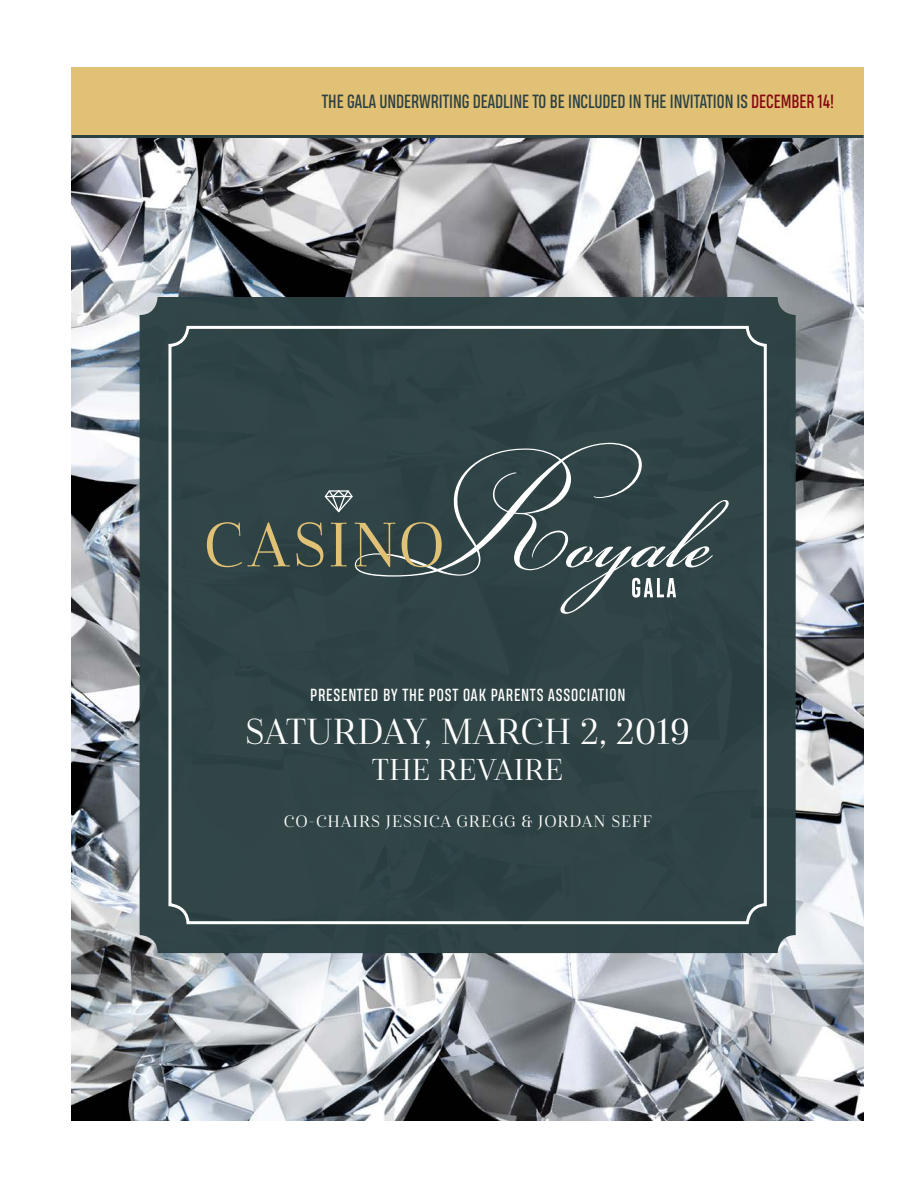
<style>
.page{position:relative;width:918px;height:1188px;background:#fff}
.page>*{position:absolute;margin:0;border:0;box-sizing:border-box;transform-origin:0 0}
.t1{font:36px "Cabrito Didone Nor Reg";letter-spacing:-.005em;color:#fff}
.t2{font:30px "Cabrito Didone Nor Reg";color:#fff}
.t3{font:18px "Heading Pro";color:#2c4143}
.t4{font:16.5px "Heading Pro";letter-spacing:.05em;color:#fff}
.t5{font:16.5px "Cabrito Didone Nor Reg";letter-spacing:.05em;color:#fff}
.s1{color:#86090f}
</style>
<div class="page">
<img style="left:72px;top:138px;width:792px;height:982px">
<div style="left:140px;top:297px;width:656px;height:656px;background:#2c4143;border-radius:18px"></div>
<div style="left:72px;top:68px;width:792px;height:67px;background:#e1c176"></div>
<svg style="left:207px;top:522px;width:83px;height:45px"></svg>
<svg style="left:296px;top:443px;width:433px;height:171px"></svg>
<hr style="left:72px;top:135px;width:792px;height:3px;background:#2c4143">
<div style="left:168px;top:326px;width:599px;height:598px;border:3px solid #fff;border-radius:18px"></div>
<p class="t3" style="left:322px;top:91px;width:514px">THE GALA UNDERWRITING DEADLINE TO BE INCLUDED IN THE INVITATION IS <span class="s1">DECEMBER 14!</span></p>
<p class="t4" style="left:310px;top:685px;width:317px">PRESENTED BY THE POST OAK PARENTS ASSOCIATION</p>
<h1 class="t1" style="left:245px;top:711px;width:447px">SATURDAY, MARCH 2, 2019</h1>
<h2 class="t2" style="left:372px;top:752px;width:193px">THE REVAIRE</h2>
<p class="t5" style="left:284px;top:812px;width:370px">CO-CHAIRS JESSICA GREGG &amp; JORDAN SEFF</p>
</div>
